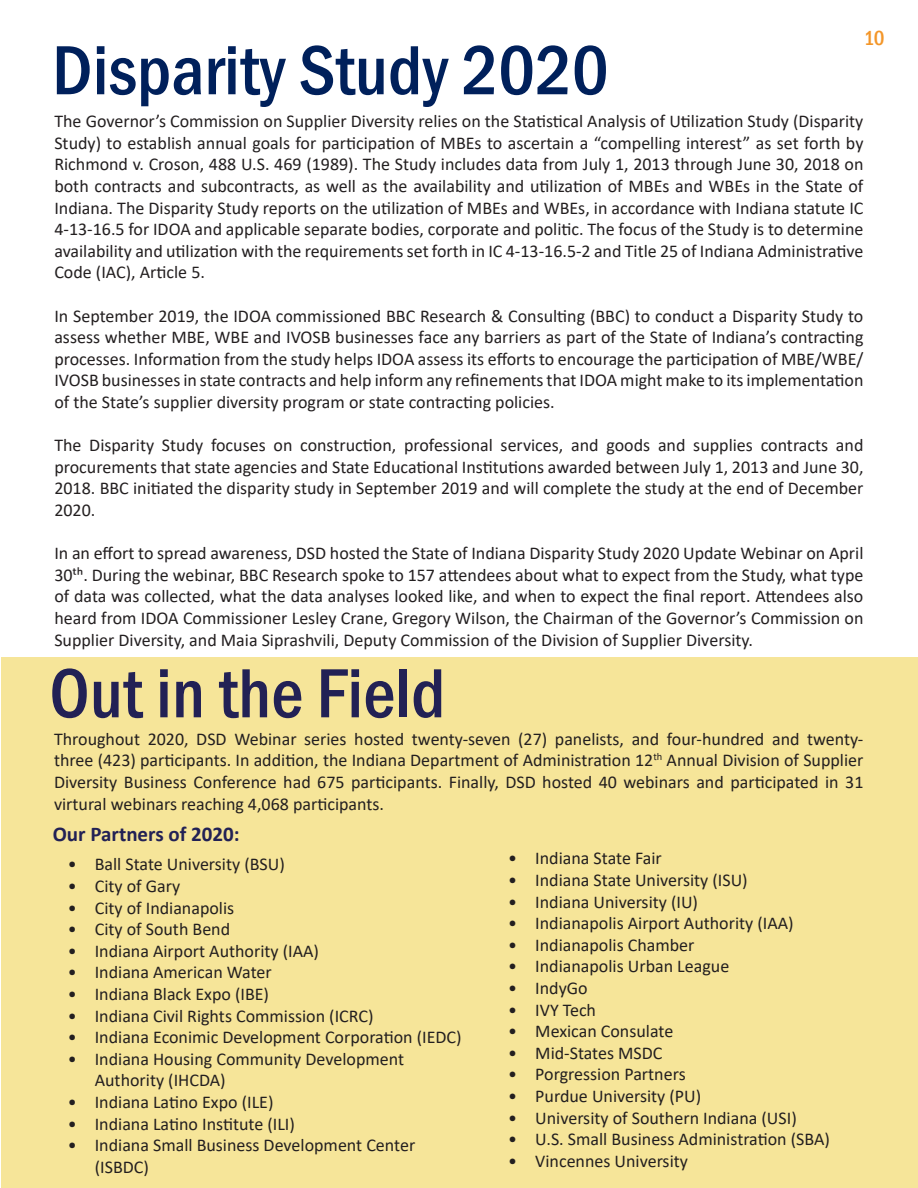
<style>
.page{position:relative;width:918px;height:1188px;background:#fff}
.page>*{position:absolute;margin:0;border:0;box-sizing:border-box;transform-origin:0 0}
.t1{font:500 condensed 72px "Franklin Gothic";color:#00205b}
.t2{font:500 condensed 72px "Franklin Gothic";color:#222155}
.t3{font:700 21px "Calibri";color:#222155}
.t4{font:500 condensed 21px "Franklin Gothic";color:#f39629}
.t5{font:18px/21.6px "Calibri";color:#231f20;text-align:justify}
</style>
<div class="page">
<div style="left:1px;top:658px;width:917px;height:530px;background:#f6e599"></div>
<p class="t4" style="left:864px;top:25px;width:22px">10</p>
<p class="t1" style="left:52px;top:23px;width:558px">Disparity Study 2020</p>
<p class="t5" style="left:54px;top:110px;width:811px">The Governor’s Commission on Supplier Diversity relies on the Statistical Analysis of Utilization Study (Disparity Study) to establish annual goals for participation of MBEs to ascertain a “compelling interest” as set forth by Richmond v. Croson, 488 U.S. 469 (1989). The Study includes data from July 1, 2013 through June 30, 2018 on both contracts and subcontracts, as well as the availability and utilization of MBEs and WBEs in the State of Indiana. The Disparity Study reports on the utilization of MBEs and WBEs, in accordance with Indiana statute IC 4-13-16.5 for IDOA and applicable separate bodies, corporate and politic. The focus of the Study is to determine availability and utilization with the requirements set forth in IC 4-13-16.5-2 and Title 25 of Indiana Administrative Code (IAC), Article 5.</p>
<p class="t5" style="left:54px;top:304px;width:811px">In September 2019, the IDOA commissioned BBC Research &amp; Consulting (BBC) to conduct a Disparity Study to assess whether MBE, WBE and IVOSB businesses face any barriers as part of the State of Indiana’s contracting processes. Information from the study helps IDOA assess its efforts to encourage the participation of MBE/WBE/ IVOSB businesses in state contracts and help inform any refinements that IDOA might make to its implementation of the State’s supplier diversity program or state contracting policies.</p>
<p class="t5" style="left:54px;top:434px;width:811px">The Disparity Study focuses on construction, professional services, and goods and supplies contracts and procurements that state agencies and State Educational Institutions awarded between July 1, 2013 and June 30, 2018. BBC initiated the disparity study in September 2019 and will complete the study at the end of December 2020.</p>
<p class="t5" style="left:54px;top:542px;width:811px">In an effort to spread awareness, DSD hosted the State of Indiana Disparity Study 2020 Update Webinar on April 30th. During the webinar, BBC Research spoke to 157 attendees about what to expect from the Study, what type of data was collected, what the data analyses looked like, and when to expect the final report. Attendees also heard from IDOA Commissioner Lesley Crane, Gregory Wilson, the Chairman of the Governor’s Commission on Supplier Diversity, and Maia Siprashvili, Deputy Commission of the Division of Supplier Diversity.</p>
<p class="t2" style="left:49px;top:646px;width:398px">Out in the Field</p>
<p class="t5" style="left:54px;top:728px;width:811px">Throughout 2020, DSD Webinar series hosted twenty-seven (27) panelists, and four-hundred and twenty&shy;three (423) participants. In addition, the Indiana Department of Administration 12<sup>th</sup> Annual Division of Supplier Diversity Business Conference had 675 participants. Finally, DSD hosted 40 webinars and participated in 31 virtural webinars reaching 4,068 participants.</p>
<p class="t3" style="left:53px;top:819px;width:188px">Our Partners of 2020:</p>
<p class="t5" style="left:68px;top:853px;width:219px">• Ball State University (BSU)</p>
<p class="t5" style="left:68px;top:875px;width:114px">• City of Gary</p>
<p class="t5" style="left:68px;top:896px;width:168px">• City of Indianapolis</p>
<p class="t5" style="left:68px;top:918px;width:164px">• City of South Bend</p>
<p class="t5" style="left:68px;top:940px;width:253px">• Indiana Airport Authority (IAA)</p>
<p class="t5" style="left:68px;top:961px;width:206px">• Indiana American Water</p>
<p class="t5" style="left:68px;top:983px;width:203px">• Indiana Black Expo (IBE)</p>
<p class="t5" style="left:68px;top:1004px;width:307px">• Indiana Civil Rights Commission (ICRC)</p>
<p class="t5" style="left:68px;top:1026px;width:395px">• Indiana Econimic Development Corporation (IEDC)</p>
<p class="t5" style="left:95px;top:1048px;width:311px;text-indent:-27px">• Indiana Housing Community Development<br>Authority (IHCDA)</p>
<p class="t5" style="left:68px;top:1091px;width:207px">• Indiana Latino Expo (ILE)</p>
<p class="t5" style="left:68px;top:1112px;width:229px">• Indiana Latino Institute (ILI)</p>
<p class="t5" style="left:95px;top:1134px;width:322px;text-indent:-27px">• Indiana Small Business Development Center (ISBDC)</p>
<p class="t5" style="left:508px;top:847px;width:155px">• Indiana State Fair</p>
<p class="t5" style="left:508px;top:869px;width:241px">• Indiana State University (ISU)</p>
<p class="t5" style="left:508px;top:890px;width:191px">• Indiana University (IU)</p>
<p class="t5" style="left:508px;top:912px;width:287px">• Indianapolis Airport Authority (IAA)</p>
<p class="t5" style="left:508px;top:934px;width:188px">• Indianapolis Chamber</p>
<p class="t5" style="left:508px;top:955px;width:223px">• Indianapolis Urban League</p>
<p class="t5" style="left:508px;top:977px;width:81px">• IndyGo</p>
<p class="t5" style="left:508px;top:998px;width:89px">• IVY Tech</p>
<p class="t5" style="left:508px;top:1020px;width:167px">• Mexican Consulate</p>
<p class="t5" style="left:508px;top:1042px;width:156px">• Mid-States MSDC</p>
<p class="t5" style="left:508px;top:1063px;width:179px">• Porgression Partners</p>
<p class="t5" style="left:508px;top:1085px;width:194px">• Purdue University (PU)</p>
<p class="t5" style="left:508px;top:1106px;width:290px">• University of Southern Indiana (USI)</p>
<p class="t5" style="left:508px;top:1128px;width:323px">• U.S. Small Business Administration (SBA)</p>
<p class="t5" style="left:508px;top:1150px;width:181px">• Vincennes University</p>
</div>
